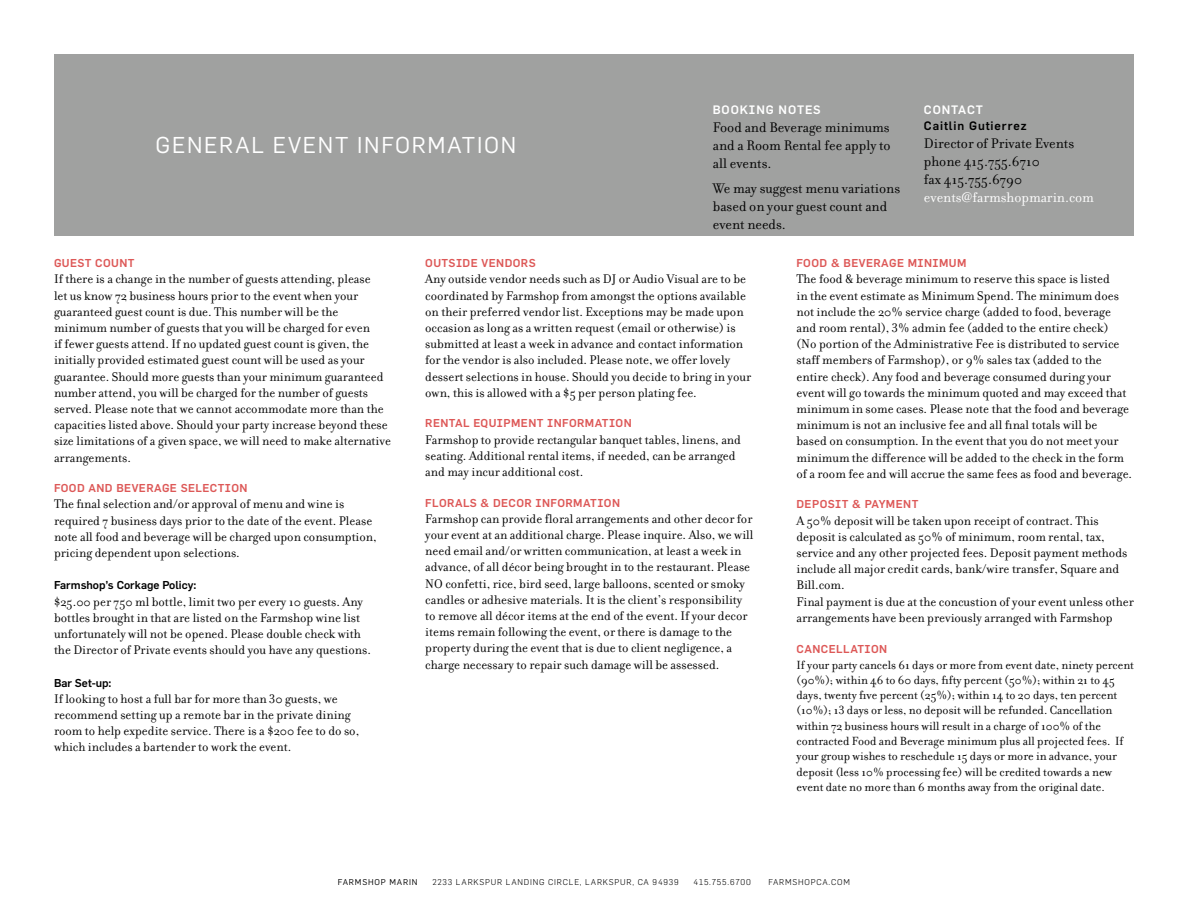
<style>
.page{position:relative;width:1188px;height:918px;background:#fff}
.page>*{position:absolute;margin:0;border:0;box-sizing:border-box;transform-origin:0 0}
.t1{font:22.5px "Flama";letter-spacing:.075em;color:#fff}
.t2{font:15px/18px "Filosofia";color:#000}
.t3{font:15px "Filosofia";color:#fff}
.t4{font:13.5px/16.2px "Filosofia";color:#000}
.t5{font:12.75px/15.3px "Filosofia";color:#000}
.t6{font:500 12px "Flama";letter-spacing:.075em;color:#fff}
.t7{font:500 12px "Flama";letter-spacing:.075em;color:#000}
.t8{font:500 11.25px "Flama";letter-spacing:.04em;color:#dd5857}
.t9{font:500 11.25px "Flama";color:#000}
.t10{font:300 8.25px "Flama";letter-spacing:.1em;color:#000}
.t11{font:8.25px "Flama";letter-spacing:.1em;color:#000}
</style>
<div class="page">
<div style="left:54px;top:54px;width:1080px;height:181px;background:#a0a1a0"></div>
<h1 class="t1" style="left:156px;top:129px;width:362px">GENERAL EVENT INFORMATION</h1>
<p class="t6" style="left:713px;top:103px;width:109px">BOOKING NOTES</p>
<p class="t2" style="left:713px;top:119px;width:179px;text-align:justify">Food and Beverage minimums and a Room Rental fee apply to all events.</p>
<p class="t2" style="left:713px;top:179px;width:189px">We may suggest menu variations based on your guest count and event needs.</p>
<p class="t6" style="left:924px;top:103px;width:61px">CONTACT</p>
<p class="t7" style="left:924px;top:119px;width:104px">Caitlin Gutierrez</p>
<p class="t2" style="left:924px;top:135px;width:152px">Director of Private Events phone 415.755.6710<br>fax 415.755.6790</p>
<p class="t3" style="left:924px;top:189px;width:171px">events@farmshopmarin.com</p>
<p class="t8" style="left:54px;top:256px;width:82px">GUEST COUNT</p>
<p class="t4" style="left:54px;top:271px;width:338px">If there is a change in the number of guests attending, please<br>let us know 72 business hours prior to the event when your guaranteed guest count is due. This number will be the minimum number of guests that you will be charged for even<br>if fewer guests attend. If no updated guest count is given, the initially provided estimated guest count will be used as your guarantee. Should more guests than your minimum guaranteed number attend, you will be charged for the number of guests served. Please note that we cannot accommodate more than the capacities listed above. Should your party increase beyond these size limitations of a given space, we will need to make alternative arrangements.</p>
<p class="t8" style="left:54px;top:481px;width:195px">FOOD AND BEVERAGE SELECTION</p>
<p class="t4" style="left:54px;top:496px;width:324px">The final selection and/or approval of menu and wine is required 7 business days prior to the date of the event. Please note all food and beverage will be charged upon consumption, pricing dependent upon selections.</p>
<p class="t9" style="left:54px;top:579px;width:144px">Farmshop’s Corkage Policy:</p>
<p class="t4" style="left:54px;top:593px;width:319px">$25.00 per 750 ml bottle, limit two per every 10 guests. Any bottles brought in that are listed on the Farmshop wine list unfortunately will not be opened. Please double check with the Director of Private events should you have any questions.</p>
<p class="t9" style="left:54px;top:676px;width:59px">Bar Set-up:</p>
<p class="t4" style="left:54px;top:691px;width:307px">If looking to host a full bar for more than 30 guests, we recommend setting up a remote bar in the private dining room to help expedite service. There is a $200 fee to do so, which includes a bartender to work the event.</p>
<p class="t8" style="left:425px;top:256px;width:112px">OUTSIDE VENDORS</p>
<p class="t4" style="left:425px;top:271px;width:327px">Any outside vendor needs such as DJ or Audio Visual are to be coordinated by Farmshop from amongst the options available on their preferred vendor list. Exceptions may be made upon occasion as long as a written request (email or otherwise) is submitted at least a week in advance and contact information for the vendor is also included. Please note, we offer lovely dessert selections in house. Should you decide to bring in your own, this is allowed with a $5 per person plating fee.</p>
<p class="t8" style="left:425px;top:417px;width:208px">RENTAL EQUIPMENT INFORMATION</p>
<p class="t4" style="left:425px;top:431px;width:317px">Farmshop to provide rectangular banquet tables, linens, and seating. Additional rental items, if needed, can be arranged and may incur additional cost.</p>
<p class="t8" style="left:425px;top:496px;width:196px">FLORALS &amp; DECOR INFORMATION</p>
<p class="t4" style="left:425px;top:511px;width:330px">Farmshop can provide floral arrangements and other decor for your event at an additional charge. Please inquire. Also, we will need email and/or written communication, at least a week in advance, of all décor being brought in to the restaurant. Please NO confetti, rice, bird seed, large balloons, scented or smoky candles or adhesive materials. It is the client’s responsibility to remove all décor items at the end of the event. If your decor items remain following the event, or there is damage to the property during the event that is due to client negligence, a charge necessary to repair such damage will be assessed.</p>
<p class="t8" style="left:796px;top:256px;width:172px">FOOD &amp; BEVERAGE MINIMUM</p>
<p class="t4" style="left:796px;top:271px;width:337px">The food &amp; beverage minimum to reserve this space is listed<br>in the event estimate as Minimum Spend. The minimum does not include the 20% service charge (added to food, beverage and room rental), 3% admin fee (added to the entire check)<br>(No portion of the Administrative Fee is distributed to service staff members of Farmshop), or 9% sales tax (added to the entire check). Any food and beverage consumed during your event will go towards the minimum quoted and may exceed that minimum in some cases. Please note that the food and beverage minimum is not an inclusive fee and all final totals will be<br>based on consumption. In the event that you do not meet your minimum the difference will be added to the check in the form of a room fee and will accrue the same fees as food and beverage.</p>
<p class="t8" style="left:796px;top:498px;width:123px">DEPOSIT &amp; PAYMENT</p>
<p class="t4" style="left:796px;top:512px;width:339px">A 50% deposit will be taken upon receipt of contract. This deposit is calculated as 50% of minimum, room rental, tax, service and any other projected fees. Deposit payment methods include all major credit cards, bank/wire transfer, Square and Bill.com.<br>Final payment is due at the concustion of your event unless other arrangements have been previously arranged with Farmshop</p>
<p class="t8" style="left:796px;top:643px;width:92px">CANCELLATION</p>
<p class="t5" style="left:796px;top:657px;width:339px">If your party cancels 61 days or more from event date, ninety percent (90%); within 46 to 60 days, fifty percent (50%); within 21 to 45 days, twenty five percent (25%); within 14 to 20 days, ten percent (10%); 13 days or less, no deposit will be refunded. Cancellation within 72 business hours will result in a charge of 100% of the contracted Food and Beverage minimum plus all projected fees. If your group wishes to reschedule 15 days or more in advance, your deposit (less 10% processing fee) will be credited towards a new event date no more than 6 months away from the original date.</p>
<p class="t11" style="left:338px;top:877px;width:81px">FARMSHOP MARIN</p>
<p class="t10" style="left:432px;top:877px;width:248px">2233 LARKSPUR LANDING CIRCLE, LARKSPUR, CA 94939</p>
<p class="t10" style="left:694px;top:877px;width:59px">415.755.6700</p>
<p class="t10" style="left:768px;top:877px;width:83px">FARMSHOPCA.COM</p>
</div>
